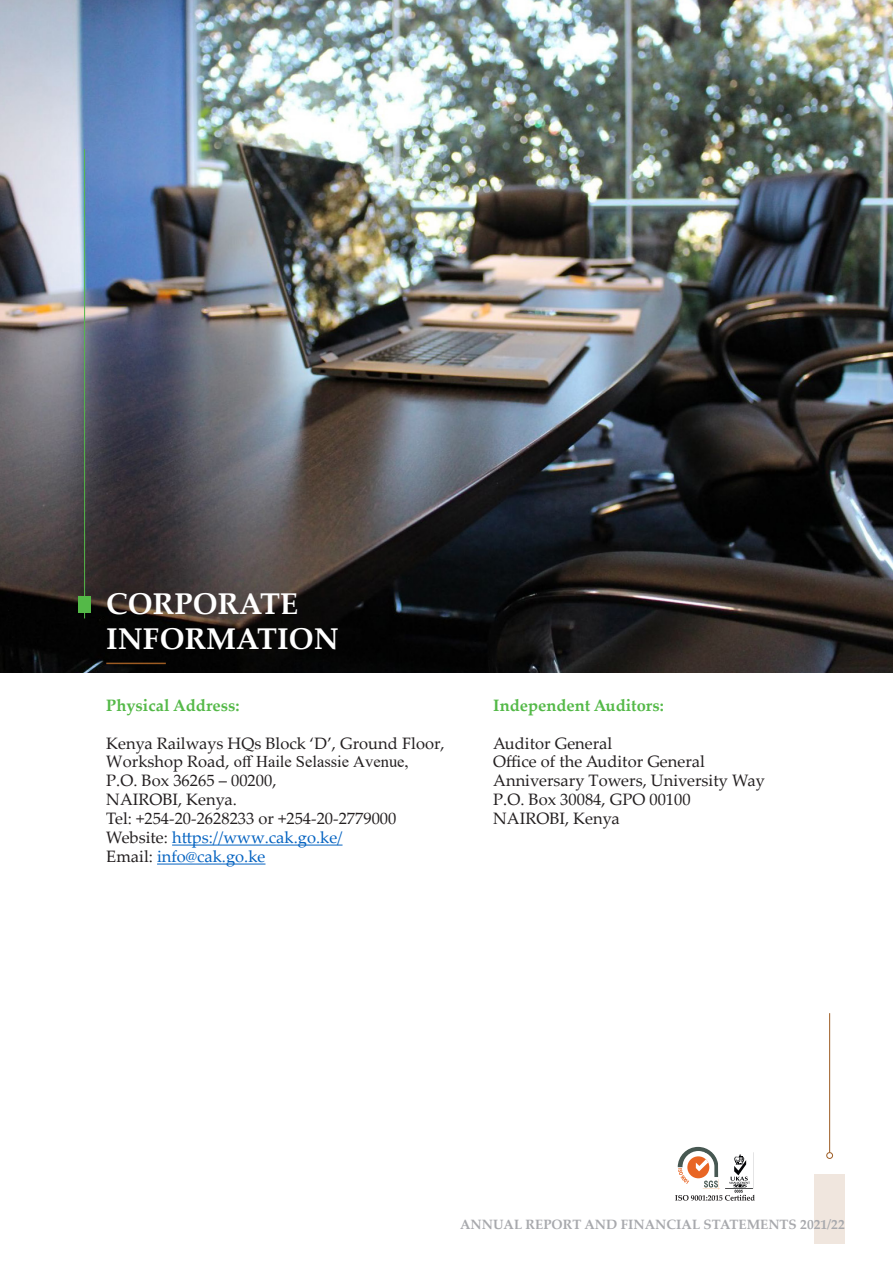
<style>
.page{position:relative;width:893px;height:1263px;background:#fff}
.page>*{position:absolute;margin:0;border:0;box-sizing:border-box;transform-origin:0 0}
.Heading_1{font:700 30px "Palatino Linotype";color:#fff}
.t1{font:16.5px "Palatino Linotype";color:#231f20}
.t2{font:16.5px "Palatino Linotype";color:#0563c1}
.t3{font:700 16.5px "Palatino Linotype";color:#54b948}
.t4{font:16.5px "Times New Roman";color:#231f20}
.t5{font:700 13.5px "Palatino Linotype";color:#a8a9ad}
.s1{font-family:"Palatino Linotype"}
.s2{color:#231f20}
</style>
<div class="page">
<div style="left:814px;top:1174px;width:31px;height:69px;background:#f0e6de"></div>
<svg style="left:675px;top:1147px;width:80px;height:54px"></svg>
<hr style="left:829px;top:1013px;width:1px;height:139px;background:#9d5c23">
<div style="left:826px;top:1152px;width:7px;height:7px;border:1px solid #9d5c23;border-radius:50%"></div>
<hr style="left:172px;top:844px;width:170px;height:1px;background:#0563c1">
<hr style="left:157px;top:863px;width:108px;height:1px;background:#0563c1">
<img style="left:0;top:0;width:893px;height:673px">
<div style="left:78px;top:596px;width:13px;height:16px;background:#54b948"></div>
<hr style="left:106px;top:663px;width:60px;height:1px;background:#9d5c23">
<hr style="left:84px;top:149px;width:1px;height:469px;background:#54b948">
<p class="Heading_1" style="left:106px;top:583px;width:194px">CORPORATE</p>
<p class="Heading_1" style="left:106px;top:617px;width:234px">INFORMATION</p>
<p class="t3" style="left:106px;top:693px;width:135px">Physical Address:</p>
<p class="t1" style="left:106px;top:731px;width:340px">Kenya Railways HQs Block ‘D’, Ground Floor,</p>
<p class="t4" style="left:106px;top:750px;width:304px"><span class="s1">Workshop Road,</span> off Haile Selassie Avenue,</p>
<p class="t1" style="left:106px;top:769px;width:172px">P.O. Box 36265 – 00200,</p>
<p class="t1" style="left:106px;top:788px;width:132px">NAIROBI, Kenya.</p>
<p class="t1" style="left:106px;top:807px;width:292px">Tel: +254-20-2628233 or +254-20-2779000</p>
<p class="t2" style="left:106px;top:826px;width:238px"><span class="s2">Website:</span> https://www.cak.go.ke/</p>
<p class="t2" style="left:106px;top:845px;width:161px"><span class="s2">Email:</span> info@cak.go.ke</p>
<p class="t3" style="left:493px;top:693px;width:172px">Independent Auditors:</p>
<p class="t1" style="left:493px;top:731px;width:121px">Auditor General</p>
<p class="t1" style="left:493px;top:750px;width:213px">Office of the Auditor General</p>
<p class="t1" style="left:493px;top:769px;width:273px">Anniversary Towers, University Way</p>
<p class="t1" style="left:493px;top:788px;width:199px">P.O. Box 30084, GPO 00100</p>
<p class="t1" style="left:493px;top:807px;width:128px">NAIROBI, Kenya</p>
<p class="t5" style="left:460px;top:1214px;width:386px">ANNUAL REPORT AND FINANCIAL STATEMENTS 2021/22</p>
</div>
